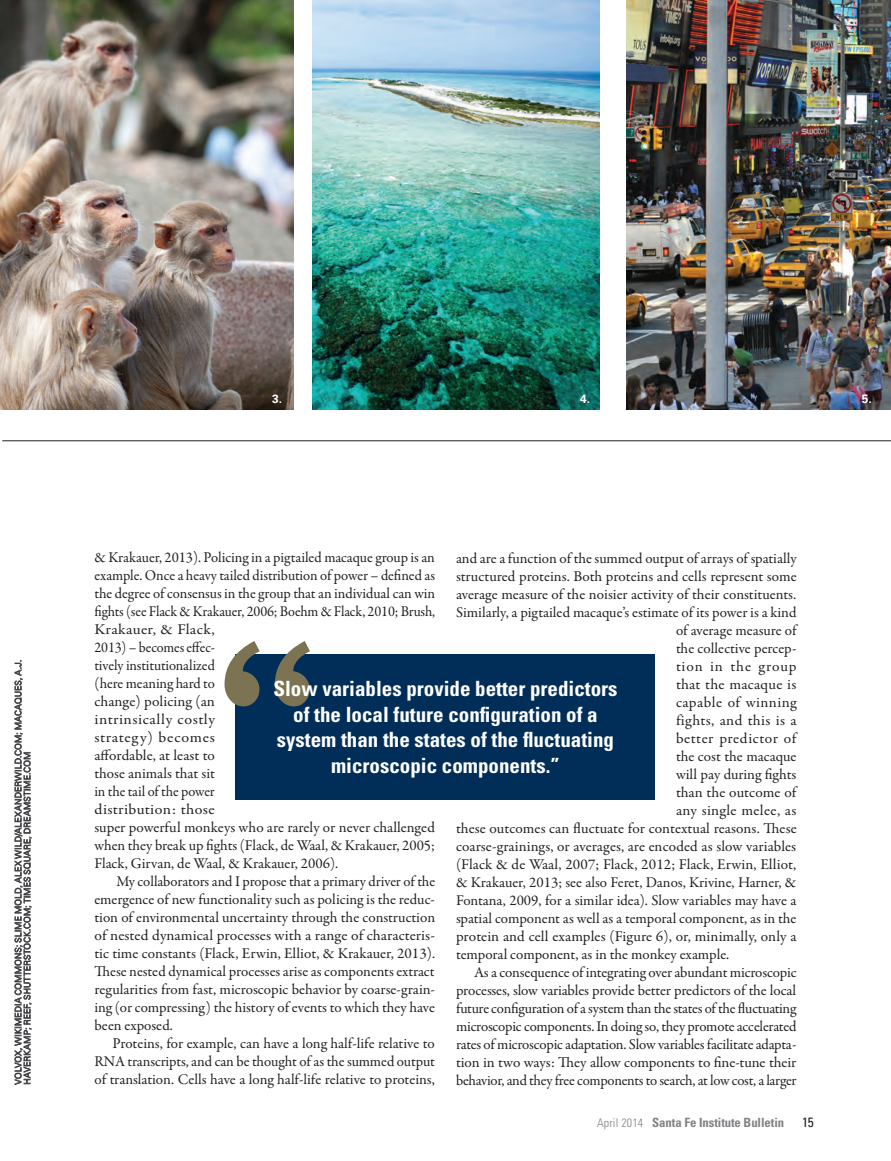
<style>
.page{position:relative;width:891px;height:1161px;background:#fff}
.page>*{position:absolute;margin:0;border:0;box-sizing:border-box;transform-origin:0 0}
.t1{font:700 condensed 21px/25.5px "Univers LT Std";color:#fff;text-align:center}
.Body_Garamond_10_12{font:15px/18px "Garamond Premr Pro";color:#231f20;text-align:justify}
.Body_Garamond_10_12n{font:15px/18px "Garamond Premr Pro";letter-spacing:-.005em;color:#231f20}
.Body_Garamond_10_12-2{font:15px "Garamond Premr Pro";letter-spacing:.025em;color:#231f20}
.Body_Garamond_10_12-3{font:15px "Garamond Premr Pro";letter-spacing:.035em;color:#231f20}
.Body_Garamond_10_12-4{font:15px "Garamond Premr Pro";letter-spacing:.02em;color:#231f20}
.Body_Garamond_10_12-5{font:15px "Garamond Premr Pro";letter-spacing:.05em;color:#231f20}
.t2{font:condensed 13.5px "Univers LT Std";color:#231f20}
.t3{font:700 condensed 12.75px "Univers LT Std";letter-spacing:-.005em;color:#808285}
.Caption_Head_copy_3{font:700 12px "Univers LT Std";color:#fff}
.credit_line{font:300 8.7px/9px "Univers LT Std";letter-spacing:.02em;color:#231f20}
.s1{font-weight:300;font-size:12px}
</style>
<div class="page">
<svg style="left:14px;top:661px;width:18px;height:424px"></svg>
<img style="left:1px;top:0;width:292px;height:409px">
<img style="left:313px;top:0;width:286px;height:409px">
<img style="left:626px;top:0;width:265px;height:409px">
<hr style="left:2px;top:441px;width:889px;height:1px;background:#231f20">
<img style="left:0;top:0;width:1px;height:409px">
<div style="left:236px;top:654px;width:419px;height:146px;background:#002e58"></div>
<svg style="left:225px;top:641px;width:85px;height:65px"></svg>
<p class="credit_line" style="left:14px;top:1085px;width:426px;rotate:-90deg">VOLVOX, WIKIMEDIA COMMONS; SLIME MOLD, ALEX WILD/ALEXANDERWILD.COM; MACAQUES, A.J.<br>HAVERKAMP; REEF, SHUTTERSTOCK.COM; TIMES SQUARE, DREAMSTIME.COM</p>
<p class="Caption_Head_copy_3" style="left:272px;top:392px;width:12px">3.</p>
<p class="Caption_Head_copy_3" style="left:580px;top:392px;width:12px">4.</p>
<p class="Caption_Head_copy_3" style="left:862px;top:392px;width:12px">5.</p>
<p class="Body_Garamond_10_12n" style="left:94px;top:549px;width:342px">&amp; Krakauer, 2013). Policing in a pigtailed macaque group is an example. Once a heavy tailed distribution of power – defined as the degree of consensus in the group that an individual can win fights (see Flack &amp; Krakauer, 2006; Boehm &amp; Flack, 2010; Brush, Krakauer, &amp; Flack,<br>2013) – becomes effec-<br>tively institutionalized<br>(here meaning hard to<br>change) policing (an<br>intrinsically costly<br>strategy) becomes<br>affordable, at least to<br>those animals that sit<br>in the tail of the power<br>distribution: those<br>super powerful monkeys who are rarely or never challenged when they break up fights (Flack, de Waal, &amp; Krakauer, 2005; Flack, Girvan, de Waal, &amp; Krakauer, 2006).</p>
<p class="Body_Garamond_10_12n" style="left:94px;top:873px;width:342px;text-align:justify;text-indent:22px">My collaborators and I propose that a primary driver of the emergence of new functionality such as policing is the reduc&shy;tion of environmental uncertainty through the construction of nested dynamical processes with a range of characteris&shy;tic time constants (Flack, Erwin, Elliot, &amp; Krakauer, 2013).<br>These nested dynamical processes arise as components extract regularities from fast, microscopic behavior by coarse-grain&shy;ing (or compressing) the history of events to which they have been exposed.</p>
<p class="Body_Garamond_10_12" style="left:94px;top:1035px;width:342px;text-indent:18px">Proteins, for example, can have a long half-life relative to RNA transcripts, and can be thought of as the summed output of translation. Cells have a long half-life relative to proteins,</p>
<p class="Body_Garamond_10_12" style="left:456px;top:549px;width:342px">and are a function of the summed output of arrays of spatially</p>
<p class="Body_Garamond_10_12" style="left:456px;top:567px;width:342px">structured proteins. Both proteins and cells represent some</p>
<p class="Body_Garamond_10_12" style="left:456px;top:585px;width:342px">average measure of the noisier activity of their constituents.</p>
<p class="Body_Garamond_10_12" style="left:456px;top:603px;width:342px">Similarly, a pigtailed macaque’s estimate of its power is a kind</p>
<p class="Body_Garamond_10_12" style="left:676px;top:621px;width:122px">of average measure of</p>
<p class="Body_Garamond_10_12" style="left:676px;top:639px;width:122px">the collective percep-</p>
<p class="Body_Garamond_10_12-5" style="left:676px;top:657px;width:122px">tion in the group</p>
<p class="Body_Garamond_10_12" style="left:676px;top:675px;width:122px">that the macaque is</p>
<p class="Body_Garamond_10_12-2" style="left:676px;top:693px;width:122px">capable of winning</p>
<p class="Body_Garamond_10_12-2" style="left:676px;top:711px;width:122px">fights, and this is a</p>
<p class="Body_Garamond_10_12-3" style="left:676px;top:729px;width:122px">better predictor of</p>
<p class="Body_Garamond_10_12" style="left:676px;top:747px;width:122px">the cost the macaque</p>
<p class="Body_Garamond_10_12" style="left:676px;top:765px;width:122px">will pay during fights</p>
<p class="Body_Garamond_10_12" style="left:676px;top:783px;width:122px">than the outcome of</p>
<p class="Body_Garamond_10_12-4" style="left:676px;top:801px;width:122px">any single melee, as</p>
<p class="Body_Garamond_10_12" style="left:456px;top:819px;width:342px">these outcomes can fluctuate for contextual reasons. These</p>
<p class="Body_Garamond_10_12" style="left:456px;top:837px;width:342px">coarse-grainings, or averages, are encoded as slow variables</p>
<p class="Body_Garamond_10_12" style="left:456px;top:855px;width:342px">(Flack &amp; de Waal, 2007; Flack, 2012; Flack, Erwin, Elliot,</p>
<p class="Body_Garamond_10_12" style="left:456px;top:873px;width:342px">&amp; Krakauer, 2013; see also Feret, Danos, Krivine, Harner, &amp;</p>
<p class="Body_Garamond_10_12" style="left:456px;top:891px;width:342px">Fontana, 2009, for a similar idea). Slow variables may have a</p>
<p class="Body_Garamond_10_12" style="left:456px;top:909px;width:342px">spatial component as well as a temporal component, as in the</p>
<p class="Body_Garamond_10_12" style="left:456px;top:927px;width:342px">protein and cell examples (Figure 6), or, minimally, only a</p>
<p class="Body_Garamond_10_12" style="left:456px;top:945px;width:275px">temporal component, as in the monkey example.</p>
<p class="Body_Garamond_10_12" style="left:456px;top:963px;width:342px;text-indent:18px">As a consequence of integrating over abundant microscopic processes, slow variables provide better predictors of the local future configuration of a system than the states of the fluctuating microscopic components. In doing so, they promote accelerated rates of microscopic adaptation. Slow variables facilitate adapta&shy;tion in two ways: They allow components to fine-tune their behavior, and they free components to search, at low cost, a larger</p>
<p class="t1" style="left:273px;top:676px;width:346px">Slow variables provide better predictors of the local future configuration of a system than the states of the fluctuating microscopic components.”</p>
<p class="t3" style="left:597px;top:1115px;width:189px"><span class="s1">April 2014</span> Santa Fe Institute Bulletin</p>
<p class="t2" style="left:802px;top:1114px;width:13px">15</p>
</div>
